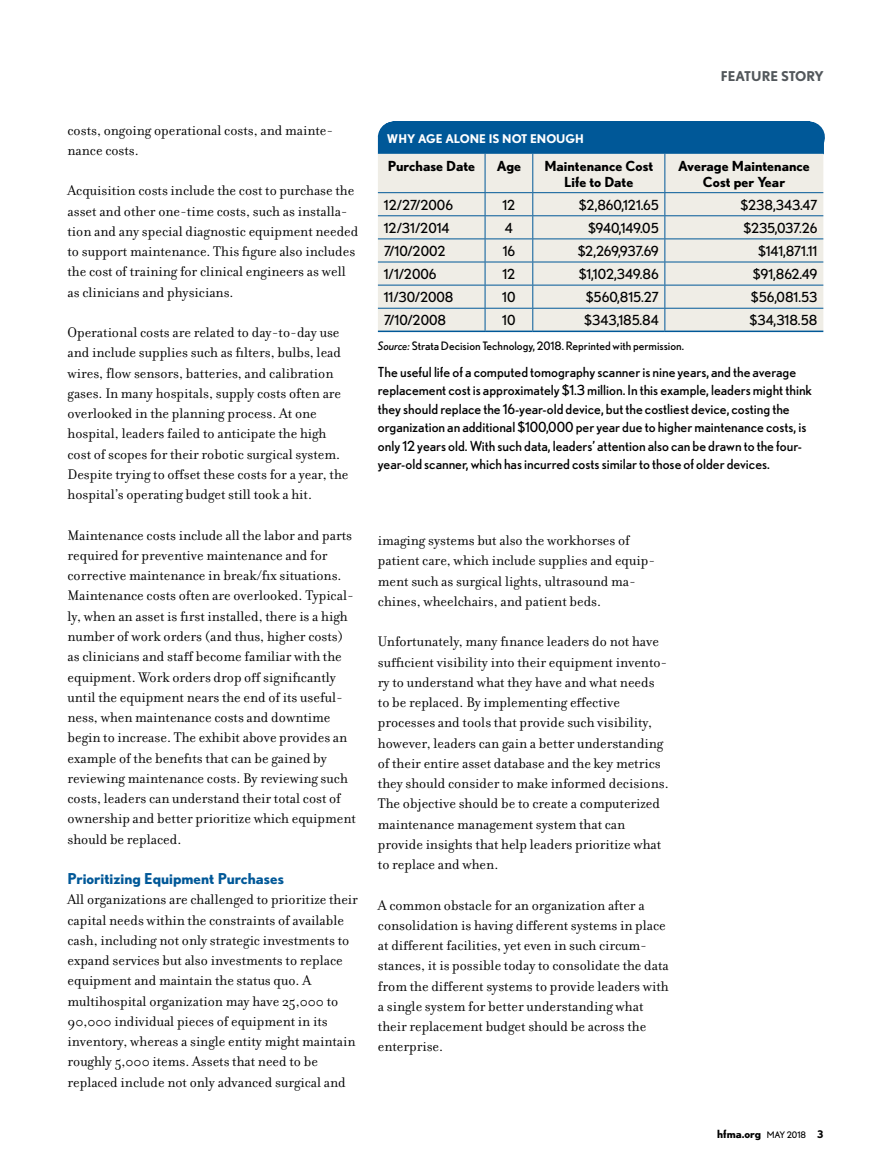
<style>
.page{position:relative;width:878px;height:1175px;background:#fff}
.page>*{position:absolute;margin:0;border:0;box-sizing:border-box;transform-origin:0 0}
.t1{font:15px/20.2px "Filosofia OT";color:#000}
.t2{font:700 15px "Nobel";color:#005898}
.t3{font:13.8px/18.3px "Nobel";color:#000}
.t4{font:700 13.8px/15.8px "Nobel";color:#000;text-align:center}
.t5{font:700 13.5px "Nobel";color:#52575b}
.t6{font:700 12px "Nobel";color:#fff}
.t7{font:11.7px "Nobel";color:#000}
.t8{font:700 11.25px "Nobel";color:#000}
.s1{font-style:italic}
.s2{font-weight:400;font-size:9px}
.s3{font-size:10.5px}
</style>
<div class="page">
<div style="left:394px;top:122px;width:414px;height:13px;background:#005898"></div>
<hr style="left:393px;top:122px;width:1px;height:31px;background:#005898">
<hr style="left:808px;top:122px;width:1px;height:31px;background:#005898">
<div style="left:378px;top:135px;width:446px;height:19px;background:#005898"></div>
<div style="left:378px;top:154px;width:445px;height:176px;background:#efede6"></div>
<hr style="left:484px;top:154px;width:1px;height:38px;background:#005898">
<hr style="left:532px;top:154px;width:1px;height:38px;background:#005898">
<hr style="left:664px;top:154px;width:1px;height:38px;background:#005898">
<hr style="left:378px;top:192px;width:107px;height:1px;background:#005898">
<hr style="left:485px;top:192px;width:48px;height:1px;background:#005898">
<hr style="left:532px;top:192px;width:132px;height:1px;background:#005898">
<hr style="left:664px;top:192px;width:159px;height:1px;background:#005898">
<hr style="left:378px;top:215px;width:107px;height:1px;background:#005898">
<hr style="left:485px;top:215px;width:48px;height:1px;background:#005898">
<hr style="left:532px;top:215px;width:132px;height:1px;background:#005898">
<hr style="left:664px;top:215px;width:159px;height:1px;background:#005898">
<hr style="left:378px;top:238px;width:107px;height:1px;background:#005898">
<hr style="left:485px;top:238px;width:48px;height:1px;background:#005898">
<hr style="left:532px;top:238px;width:132px;height:1px;background:#005898">
<hr style="left:664px;top:238px;width:159px;height:1px;background:#005898">
<hr style="left:378px;top:262px;width:107px;height:1px;background:#005898">
<hr style="left:485px;top:262px;width:48px;height:1px;background:#005898">
<hr style="left:532px;top:262px;width:132px;height:1px;background:#005898">
<hr style="left:664px;top:262px;width:159px;height:1px;background:#005898">
<hr style="left:378px;top:285px;width:107px;height:1px;background:#005898">
<hr style="left:485px;top:285px;width:48px;height:1px;background:#005898">
<hr style="left:532px;top:285px;width:132px;height:1px;background:#005898">
<hr style="left:664px;top:285px;width:159px;height:1px;background:#005898">
<hr style="left:378px;top:308px;width:107px;height:1px;background:#005898">
<hr style="left:485px;top:308px;width:48px;height:1px;background:#005898">
<svg style="left:484px;top:193px;width:1px;height:137px"></svg>
<hr style="left:532px;top:308px;width:132px;height:1px;background:#005898">
<svg style="left:532px;top:193px;width:1px;height:137px"></svg>
<hr style="left:664px;top:308px;width:159px;height:1px;background:#005898">
<svg style="left:664px;top:193px;width:1px;height:137px"></svg>
<hr style="left:378px;top:330px;width:107px;height:2px;background:#005898">
<hr style="left:485px;top:330px;width:48px;height:2px;background:#005898">
<hr style="left:532px;top:330px;width:132px;height:2px;background:#005898">
<hr style="left:664px;top:330px;width:159px;height:2px;background:#005898">
<p class="t1" style="left:68px;top:120px;width:267px">costs, ongoing operational costs, and mainte&shy;nance costs.</p>
<p class="t1" style="left:68px;top:181px;width:292px">Acquisition costs include the cost to purchase the asset and other one-time costs, such as installa&shy;tion and any special diagnostic equipment needed to support maintenance. This figure also includes the cost of training for clinical engineers as well as clinicians and physicians.</p>
<p class="t1" style="left:68px;top:322px;width:282px">Operational costs are related to day-to-day use and include supplies such as filters, bulbs, lead wires, flow sensors, batteries, and calibration gases. In many hospitals, supply costs often are overlooked in the planning process. At one hospital, leaders failed to anticipate the high cost of scopes for their robotic surgical system.<br>Despite trying to offset these costs for a year, the hospital’s operating budget still took a hit.</p>
<p class="t1" style="left:68px;top:525px;width:290px">Maintenance costs include all the labor and parts required for preventive maintenance and for corrective maintenance in break/fix situations.<br>Maintenance costs often are overlooked. Typical&shy;ly, when an asset is first installed, there is a high number of work orders (and thus, higher costs) as clinicians and staff become familiar with the equipment. Work orders drop off significantly until the equipment nears the end of its useful&shy;ness, when maintenance costs and downtime begin to increase. The exhibit above provides an example of the benefits that can be gained by reviewing maintenance costs. By reviewing such costs, leaders can understand their total cost of ownership and better prioritize which equipment should be replaced.</p>
<p class="t2" style="left:68px;top:869px;width:218px">Prioritizing Equipment Purchases</p>
<p class="t1" style="left:68px;top:889px;width:292px">All organizations are challenged to prioritize their capital needs within the constraints of available cash, including not only strategic investments to expand services but also investments to replace equipment and maintain the status quo. A multihospital organization may have 25,000 to 90,000 individual pieces of equipment in its inventory, whereas a single entity might maintain roughly 5,000 items. Assets that need to be replaced include not only advanced surgical and</p>
<p class="t5" style="left:720px;top:68px;width:105px">FEATURE STORY</p>
<p class="t6" style="left:387px;top:132px;width:198px">WHY AGE ALONE IS NOT ENOUGH</p>
<p class="t4" style="left:388px;top:158px;width:89px">Purchase Date</p>
<p class="t4" style="left:496px;top:158px;width:26px">Age</p>
<p class="t4" style="left:544px;top:158px;width:110px">Maintenance Cost<br>Life to Date</p>
<p class="t4" style="left:678px;top:158px;width:133px">Average Maintenance<br>Cost per Year</p>
<p class="t3" style="left:384px;top:196px;width:71px">12/27/2006</p>
<p class="t3" style="left:502px;top:196px;width:14px">12</p>
<p class="t3" style="left:579px;top:196px;width:81px">$2,860,121.65</p>
<p class="t3" style="left:740px;top:196px;width:78px">$238,343.47</p>
<p class="t3" style="left:384px;top:219px;width:67px">12/31/2014</p>
<p class="t3" style="left:505px;top:219px;width:9px">4</p>
<p class="t3" style="left:588px;top:219px;width:72px">$940,149.05</p>
<p class="t3" style="left:743px;top:219px;width:75px">$235,037.26</p>
<p class="t3" style="left:384px;top:242px;width:63px">7/10/2002</p>
<p class="t3" style="left:502px;top:242px;width:14px">16</p>
<p class="t3" style="left:577px;top:242px;width:83px">$2,269,937.69</p>
<p class="t3" style="left:758px;top:242px;width:61px">$141,871.11</p>
<p class="t3" style="left:384px;top:265px;width:54px">1/1/2006</p>
<p class="t3" style="left:502px;top:265px;width:14px">12</p>
<p class="t3" style="left:578px;top:265px;width:82px">$1,102,349.86</p>
<p class="t3" style="left:753px;top:265px;width:66px">$91,862.49</p>
<p class="t3" style="left:384px;top:288px;width:71px">11/30/2008</p>
<p class="t3" style="left:502px;top:288px;width:15px">10</p>
<p class="t3" style="left:586px;top:288px;width:74px">$560,815.27</p>
<p class="t3" style="left:751px;top:288px;width:68px">$56,081.53</p>
<p class="t3" style="left:384px;top:311px;width:64px">7/10/2008</p>
<p class="t3" style="left:502px;top:311px;width:15px">10</p>
<p class="t3" style="left:584px;top:311px;width:76px">$343,185.84</p>
<p class="t3" style="left:749px;top:311px;width:69px">$34,318.58</p>
<p class="t7" style="left:378px;top:338px;width:307px"><span class="s1">Source:</span> Strata Decision Technology, 2018. Reprinted with permission.</p>
<p class="t3" style="left:378px;top:363px;width:435px">The useful life of a computed tomography scanner is nine years, and the average replacement cost is approximately $1.3 million. In this example, leaders might think they should replace the 16-year-old device, but the costliest device, costing the organization an additional $100,000 per year due to higher maintenance costs, is only 12 years old. With such data, leaders’ attention also can be drawn to the four&shy;year-old scanner, which has incurred costs similar to those of older devices.</p>
<p class="t1" style="left:378px;top:530px;width:279px">imaging systems but also the workhorses of patient care, which include supplies and equip&shy;ment such as surgical lights, ultrasound ma&shy;chines, wheelchairs, and patient beds.</p>
<p class="t1" style="left:378px;top:631px;width:292px">Unfortunately, many finance leaders do not have sufficient visibility into their equipment invento&shy;ry to understand what they have and what needs to be replaced. By implementing effective processes and tools that provide such visibility, however, leaders can gain a better understanding of their entire asset database and the key metrics they should consider to make informed decisions.<br>The objective should be to create a computerized maintenance management system that can provide insights that help leaders prioritize what to replace and when.</p>
<p class="t1" style="left:378px;top:895px;width:292px">A common obstacle for an organization after a consolidation is having different systems in place at different facilities, yet even in such circum&shy;stances, it is possible today to consolidate the data from the different systems to provide leaders with a single system for better understanding what their replacement budget should be across the enterprise.</p>
<p class="t8" style="left:717px;top:1127px;width:108px">hfma.org <span class="s2">May 2018</span> <span class="s3">3</span></p>
</div>
